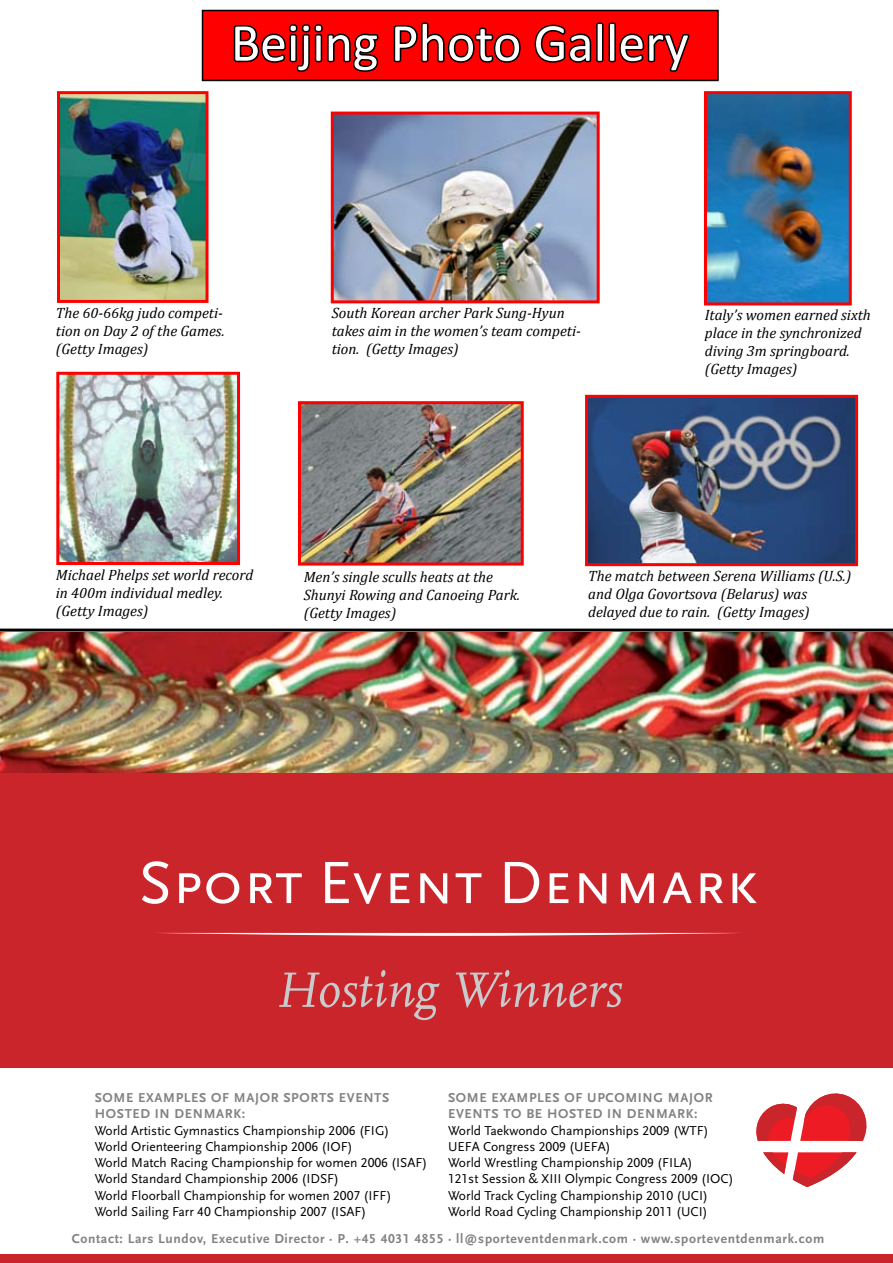
<style>
.page{position:relative;width:893px;height:1263px;background:#fff}
.page>*{position:absolute;margin:0;border:0;box-sizing:border-box;transform-origin:0 0}
.t1{font:54px "Calibri";color:#fff}
.t2{font:italic 15px/18px "Cambria";color:#000}
.t3{font:13.5px/16.2px "Scala Sans LF";color:#000}
.t4{font:700 13.5px/16.2px "Scala Sans LF";letter-spacing:.05em;color:#808284}
</style>
<div class="page">
<div style="left:0;top:1254px;width:893px;height:9px;background:#c9252b"></div>
<img style="left:0;top:632px;width:893px;height:141px">
<div style="left:0;top:773px;width:893px;height:294px;background:#c9252b"></div>
<svg style="left:142px;top:861px;width:26px;height:43px"></svg>
<svg style="left:179px;top:873px;width:21px;height:30px"></svg>
<svg style="left:206px;top:873px;width:33px;height:31px"></svg>
<svg style="left:250px;top:873px;width:52px;height:30px"></svg>
<svg style="left:325px;top:862px;width:57px;height:42px"></svg>
<svg style="left:391px;top:873px;width:18px;height:30px"></svg>
<svg style="left:420px;top:873px;width:27px;height:30px"></svg>
<svg style="left:456px;top:873px;width:25px;height:30px"></svg>
<svg style="left:505px;top:862px;width:34px;height:41px"></svg>
<svg style="left:550px;top:873px;width:18px;height:30px"></svg>
<svg style="left:579px;top:873px;width:27px;height:30px"></svg>
<svg style="left:621px;top:873px;width:33px;height:30px"></svg>
<svg style="left:663px;top:872px;width:29px;height:31px"></svg>
<svg style="left:701px;top:873px;width:22px;height:30px"></svg>
<svg style="left:732px;top:873px;width:25px;height:30px"></svg>
<svg style="left:279px;top:970px;width:161px;height:50px"></svg>
<svg style="left:456px;top:970px;width:166px;height:38px"></svg>
<svg style="left:162px;top:933px;width:573px;height:3px"></svg>
<svg style="left:756px;top:1093px;width:111px;height:94px"></svg>
<svg style="left:0;top:628px;width:893px;height:4px;background:#3f3f3f"></svg>
<div style="left:202px;top:11px;width:516px;height:69px;background:#f00"></div>
<div style="left:202px;top:10px;width:517px;height:71px;border:2px solid #000"></div>
<svg style="left:233px;top:24px;width:146px;height:48px"></svg>
<svg style="left:393px;top:22px;width:128px;height:41px"></svg>
<svg style="left:534px;top:22px;width:156px;height:50px"></svg>
<img style="left:335px;top:116px;width:261px;height:183px">
<div style="left:331px;top:112px;width:269px;height:191px;border:3px solid #f00"></div>
<img style="left:708px;top:95px;width:140px;height:206px">
<div style="left:704px;top:91px;width:148px;height:214px;border:3px solid #f00"></div>
<img style="left:60px;top:376px;width:176px;height:185px">
<div style="left:56px;top:372px;width:184px;height:193px;border:3px solid #f00"></div>
<img style="left:589px;top:399px;width:265px;height:163px">
<div style="left:585px;top:395px;width:273px;height:171px;border:3px solid #f00"></div>
<img style="left:302px;top:405px;width:218px;height:157px">
<div style="left:298px;top:401px;width:226px;height:165px;border:3px solid #f00"></div>
<img style="left:61px;top:95px;width:143px;height:204px">
<div style="left:57px;top:91px;width:151px;height:212px;border:3px solid #f00"></div>
<h1 class="t1" style="left:231px;top:9px;width:460px">Beijing Photo Gallery</h1>
<p class="t2" style="left:56px;top:304px;width:170px;text-align:justify">The 60-66kg judo competi&shy;tion on Day 2 of the Games. (Getty Images)</p>
<p class="t2" style="left:332px;top:304px;width:251px">South Korean archer Park Sung-Hyun takes aim in the women’s team competi&shy;tion. (Getty Images)</p>
<p class="t2" style="left:705px;top:305px;width:167px">Italy’s women earned sixth place in the synchronized diving 3m springboard. (Getty Images)</p>
<p class="t2" style="left:56px;top:565px;width:199px">Michael Phelps set world record in 400m individual medley. (Getty Images)</p>
<p class="t2" style="left:304px;top:567px;width:218px">Men’s single sculls heats at the<br>Shunyi Rowing and Canoeing Park. (Getty Images)</p>
<p class="t2" style="left:588px;top:567px;width:265px">The match between Serena Williams (U.S.) and Olga Govortsova (Belarus) was delayed due to rain. (Getty Images)</p>
<p class="t4" style="left:95px;top:1090px;width:296px">SOME EXAMPLES OF MAJOR SPORTS EVENTS<br>HOSTED IN DENMARK:</p>
<p class="t3" style="left:95px;top:1122px;width:334px">World Artistic Gymnastics Championship 2006 (FIG)<br>World Orienteering Championship 2006 (IOF)<br>World Match Racing Championship for women 2006 (ISAF)<br>World Standard Championship 2006 (IDSF)<br>World Floorball Championship for women 2007 (IFF)<br>World Sailing Farr 40 Championship 2007 (ISAF)</p>
<p class="t4" style="left:448px;top:1090px;width:266px">SOME EXAMPLES OF UPCOMING MAJOR<br>EVENTS TO BE HOSTED IN DENMARK:</p>
<p class="t3" style="left:448px;top:1122px;width:287px">World Taekwondo Championships 2009 (WTF)<br>UEFA Congress 2009 (UEFA)<br>World Wrestling Championship 2009 (FILA)<br>121st Session &amp; XIII Olympic Congress 2009 (IOC)<br>World Track Cycling Championship 2010 (UCI)<br>World Road Cycling Championship 2011 (UCI)</p>
<p class="t4" style="left:72px;top:1230px;width:754px">Contact: Lars Lundov, Executive Director · P. +45 4031 4855 · ll@sporteventdenmark.com · www.sporteventdenmark.com</p>
</div>
